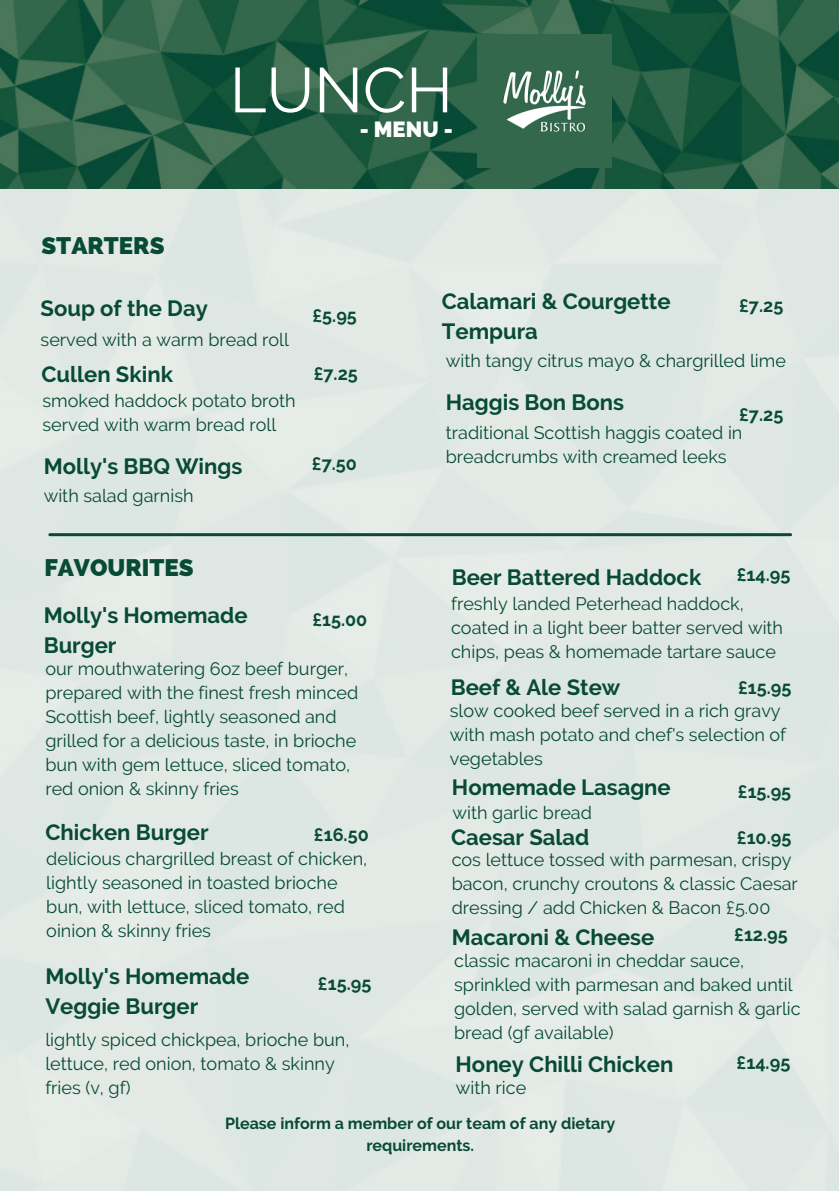
<style>
.page{position:relative;width:839px;height:1191px;background:#fff}
.page>*{position:absolute;margin:0;border:0;box-sizing:border-box;transform-origin:0 0}
.t1{font:63px "Raleway";color:#fff}
.t2{font:800 24px "Raleway";color:#074a35}
.t3{font:700 22px/30px "Raleway";color:#074a35}
.t4{font:800 22px "Raleway";color:#fff}
.t5{font:18px/24px "Raleway";color:#074a35}
.t6{font:700 18px "Raleway";color:#074a35}
.t7{font:700 16px/21.4px "Raleway";color:#074a35;text-align:center}
</style>
<div class="page">
<div style="left:0;top:188px;width:838px;height:1003px;background:#dfe7e4"></div>
<img style="left:0;top:0;width:838px;height:188px">
<img style="left:477px;top:34px;width:134px;height:134px">
<hr style="left:50px;top:533px;width:740px;height:3px;background:#074a35">
<p class="t2" style="left:41px;top:232px;width:125px">STARTERS</p>
<p class="t1" style="left:230px;top:53px;width:224px">LUNCH</p>
<p class="t4" style="left:360px;top:116px;width:94px">- MENU -</p>
<p class="t3" style="left:41px;top:294px;width:169px">Soup of the Day</p>
<p class="t5" style="left:41px;top:328px;width:250px">served with a warm bread roll</p>
<p class="t3" style="left:41px;top:359px;width:133px">Cullen Skink</p>
<p class="t5" style="left:42px;top:389px;width:255px">smoked haddock potato broth served with warm bread roll</p>
<p class="t3" style="left:44px;top:451px;width:200px">Molly's BBQ Wings</p>
<p class="t5" style="left:44px;top:484px;width:151px">with salad garnish</p>
<p class="t6" style="left:312px;top:305px;width:46px">£5.95</p>
<p class="t6" style="left:314px;top:363px;width:46px">£7.25</p>
<p class="t6" style="left:312px;top:453px;width:47px">£7.50</p>
<p class="t2" style="left:44px;top:553px;width:151px">FAVOURITES</p>
<p class="t3" style="left:44px;top:600px;width:205px">Molly's Homemade</p>
<p class="t3" style="left:44px;top:630px;width:74px">Burger</p>
<p class="t5" style="left:45px;top:656px;width:314px">our mouthwatering 6oz beef burger, prepared with the finest fresh minced Scottish beef, lightly seasoned and grilled for a delicious taste, in brioche bun with gem lettuce, sliced tomato, red onion &amp; skinny fries</p>
<p class="t3" style="left:45px;top:817px;width:165px">Chicken Burger</p>
<p class="t5" style="left:46px;top:847px;width:322px">delicious chargrilled breast of chicken, lightly seasoned in toasted brioche bun, with lettuce, sliced tomato, red oinion &amp; skinny fries</p>
<p class="t3" style="left:45px;top:962px;width:205px">Molly's Homemade<br>Veggie Burger</p>
<p class="t5" style="left:45px;top:1027px;width:305px">lightly spiced chickpea, brioche bun, lettuce, red onion, tomato &amp; skinny fries (v, gf)</p>
<p class="t6" style="left:312px;top:609px;width:56px">£15.00</p>
<p class="t6" style="left:314px;top:824px;width:56px">£16.50</p>
<p class="t6" style="left:318px;top:973px;width:55px">£15.95</p>
<p class="t3" style="left:442px;top:286px;width:230px">Calamari &amp; Courgette<br>Tempura</p>
<p class="t6" style="left:739px;top:295px;width:46px">£7.25</p>
<p class="t5" style="left:446px;top:349px;width:342px">with tangy citrus mayo &amp; chargrilled lime</p>
<p class="t3" style="left:446px;top:387px;width:180px">Haggis Bon Bons</p>
<p class="t5" style="left:446px;top:421px;width:298px">traditional Scottish haggis coated in breadcrumbs with creamed leeks</p>
<p class="t6" style="left:739px;top:405px;width:46px">£7.25</p>
<p class="t6" style="left:736px;top:564px;width:55px">£14.95</p>
<p class="t3" style="left:451px;top:562px;width:251px">Beer Battered Haddock</p>
<p class="t5" style="left:451px;top:592px;width:333px">freshly landed Peterhead haddock, coated in a light beer batter served with chips, peas &amp; homemade tartare sauce</p>
<p class="t3" style="left:450px;top:672px;width:171px">Beef &amp; Ale Stew</p>
<p class="t5" style="left:450px;top:698px;width:338px">slow cooked beef served in a rich gravy with mash potato and chef's selection of vegetables</p>
<p class="t3" style="left:452px;top:773px;width:220px">Homemade Lasagne</p>
<p class="t5" style="left:452px;top:800px;width:141px">with garlic bread</p>
<p class="t3" style="left:451px;top:822px;width:140px">Caesar Salad</p>
<p class="t5" style="left:451px;top:848px;width:348px">cos lettuce tossed with parmesan, crispy bacon, crunchy croutons &amp; classic Caesar dressing / add Chicken &amp; Bacon £5.00</p>
<p class="t3" style="left:451px;top:922px;width:204px">Macaroni &amp; Cheese</p>
<p class="t5" style="left:454px;top:948px;width:348px">classic macaroni in cheddar sauce, sprinkled with parmesan and baked until golden, served with salad garnish &amp; garlic bread (gf available)</p>
<p class="t3" style="left:455px;top:1049px;width:219px">Honey Chilli Chicken</p>
<p class="t5" style="left:456px;top:1075px;width:72px">with rice</p>
<p class="t6" style="left:738px;top:677px;width:55px">£15.95</p>
<p class="t6" style="left:737px;top:781px;width:55px">£15.95</p>
<p class="t6" style="left:736px;top:827px;width:56px">£10.95</p>
<p class="t6" style="left:734px;top:924px;width:55px">£12.95</p>
<p class="t6" style="left:736px;top:1052px;width:55px">£14.95</p>
<p class="t7" style="left:225px;top:1113px;width:392px">Please inform a member of our team of any dietary requirements.</p>
</div>
